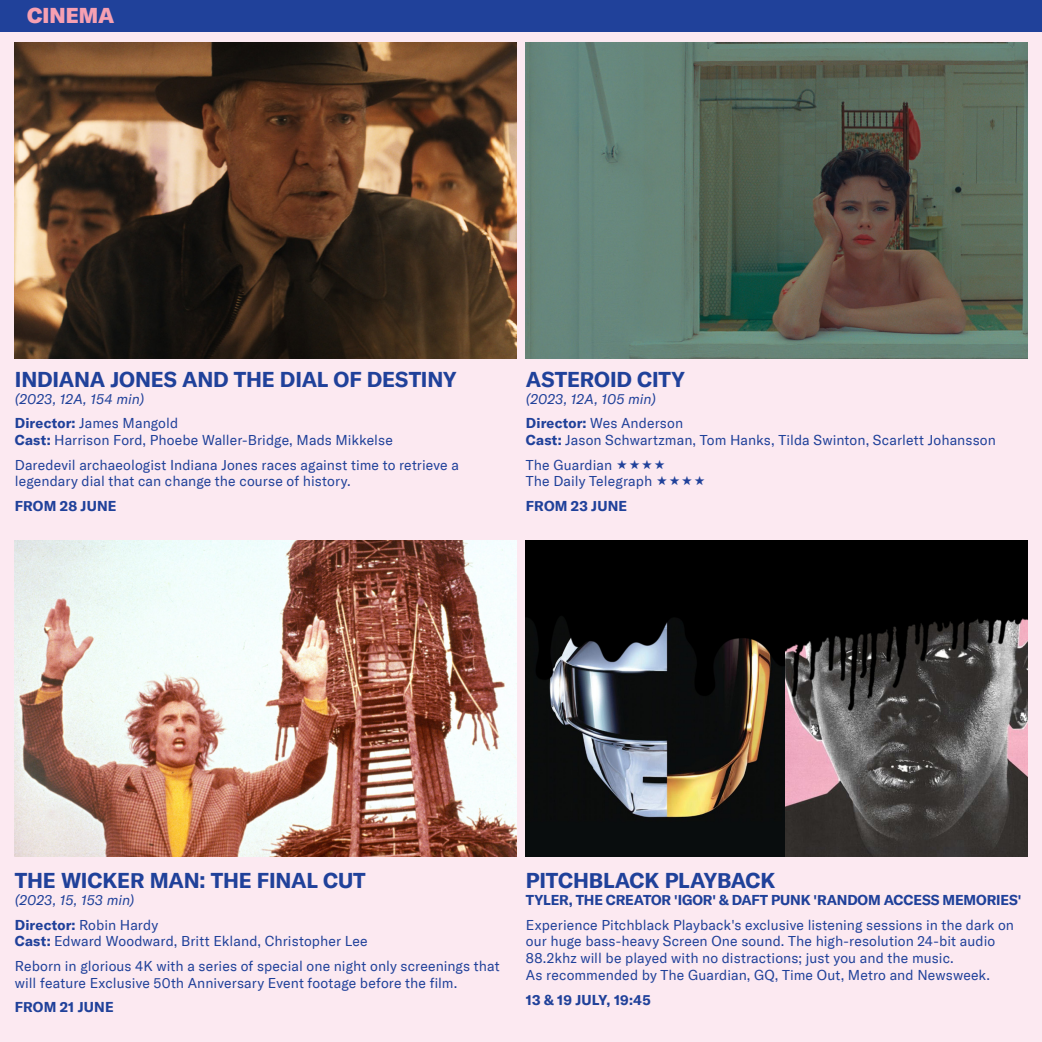
<style>
.page{position:relative;width:1042px;height:1042px;background:#fce9f1}
.page>*{position:absolute;margin:0;border:0;box-sizing:border-box;transform-origin:0 0}
.t1{font:700 21px "GT America";letter-spacing:-.01em;color:#20419a}
.t2{font:900 21px "GT America";color:#f6a0b2}
.t3{font:14px/16.8px "GT America";letter-spacing:.005em;color:#20419a}
.t4{font:700 14px "GT America";letter-spacing:-.005em;color:#20419a}
.t5{font:italic 14px "GT America";letter-spacing:.01em;color:#20419a}
.s1{font-weight:700}
</style>
<div class="page">
<img style="left:526px;top:42px;width:501px;height:316px">
<img style="left:15px;top:540px;width:501px;height:316px">
<img style="left:15px;top:42px;width:501px;height:316px">
<div style="left:0;top:0;width:1042px;height:31px;background:#20419a"></div>
<img style="left:526px;top:541px;width:501px;height:315px">
<p class="t2" style="left:27px;top:2px;width:89px">CINEMA</p>
<p class="t1" style="left:15px;top:366px;width:443px">INDIANA JONES AND THE DIAL OF DESTINY</p>
<p class="t5" style="left:15px;top:390px;width:131px">(2023, 12A, 154 min)</p>
<p class="t3" style="left:15px;top:415px;width:165px"><span class="s1">Director:</span> James Mangold</p>
<p class="t3" style="left:15px;top:432px;width:379px"><span class="s1">Cast:</span> Harrison Ford, Phoebe Waller-Bridge, Mads Mikkelse</p>
<p class="t3" style="left:15px;top:456px;width:445px">Daredevil archaeologist Indiana Jones races against time to retrieve a legendary dial that can change the course of history.</p>
<p class="t4" style="left:15px;top:497px;width:103px">FROM 28 JUNE</p>
<p class="t1" style="left:526px;top:366px;width:161px">ASTEROID CITY</p>
<p class="t5" style="left:526px;top:390px;width:131px">(2023, 12A, 105 min)</p>
<p class="t3" style="left:526px;top:415px;width:159px"><span class="s1">Director:</span> Wes Anderson</p>
<p class="t3" style="left:526px;top:432px;width:471px"><span class="s1">Cast:</span> Jason Schwartzman, Tom Hanks, Tilda Swinton, Scarlett Johansson</p>
<p class="t3" style="left:526px;top:456px;width:88px">The Guardian</p>
<p class="t3" style="left:526px;top:473px;width:128px">The Daily Telegraph</p>
<p class="t4" style="left:526px;top:497px;width:103px">FROM 23 JUNE</p>
<p class="t1" style="left:15px;top:868px;width:352px">THE WICKER MAN: THE FINAL CUT</p>
<p class="t5" style="left:15px;top:892px;width:121px">(2023, 15, 153 min)</p>
<p class="t3" style="left:15px;top:916px;width:145px"><span class="s1">Director:</span> Robin Hardy</p>
<p class="t3" style="left:15px;top:933px;width:354px"><span class="s1">Cast:</span> Edward Woodward, Britt Ekland, Christopher Lee</p>
<p class="t3" style="left:15px;top:957px;width:486px">Reborn in glorious 4K with a series of special one night only screenings that will feature Exclusive 50th Anniversary Event footage before the film.</p>
<p class="t4" style="left:15px;top:998px;width:100px">FROM 21 JUNE</p>
<p class="t1" style="left:526px;top:868px;width:251px">PITCHBLACK PLAYBACK</p>
<p class="t4" style="left:526px;top:891px;width:497px">TYLER, THE CREATOR 'IGOR' &amp; DAFT PUNK 'RANDOM ACCESS MEMORIES'</p>
<p class="t3" style="left:526px;top:916px;width:489px">Experience Pitchblack Playback's exclusive listening sessions in the dark on our huge bass-heavy Screen One sound. The high-resolution 24-bit audio<br>88.2khz will be played with no distractions; just you and the music.</p>
<p class="t3" style="left:526px;top:966px;width:466px">As recommended by The Guardian, GQ, Time Out, Metro and Newsweek.</p>
<p class="t4" style="left:526px;top:991px;width:126px">13 &amp; 19 JULY, 19:45</p>
</div>
